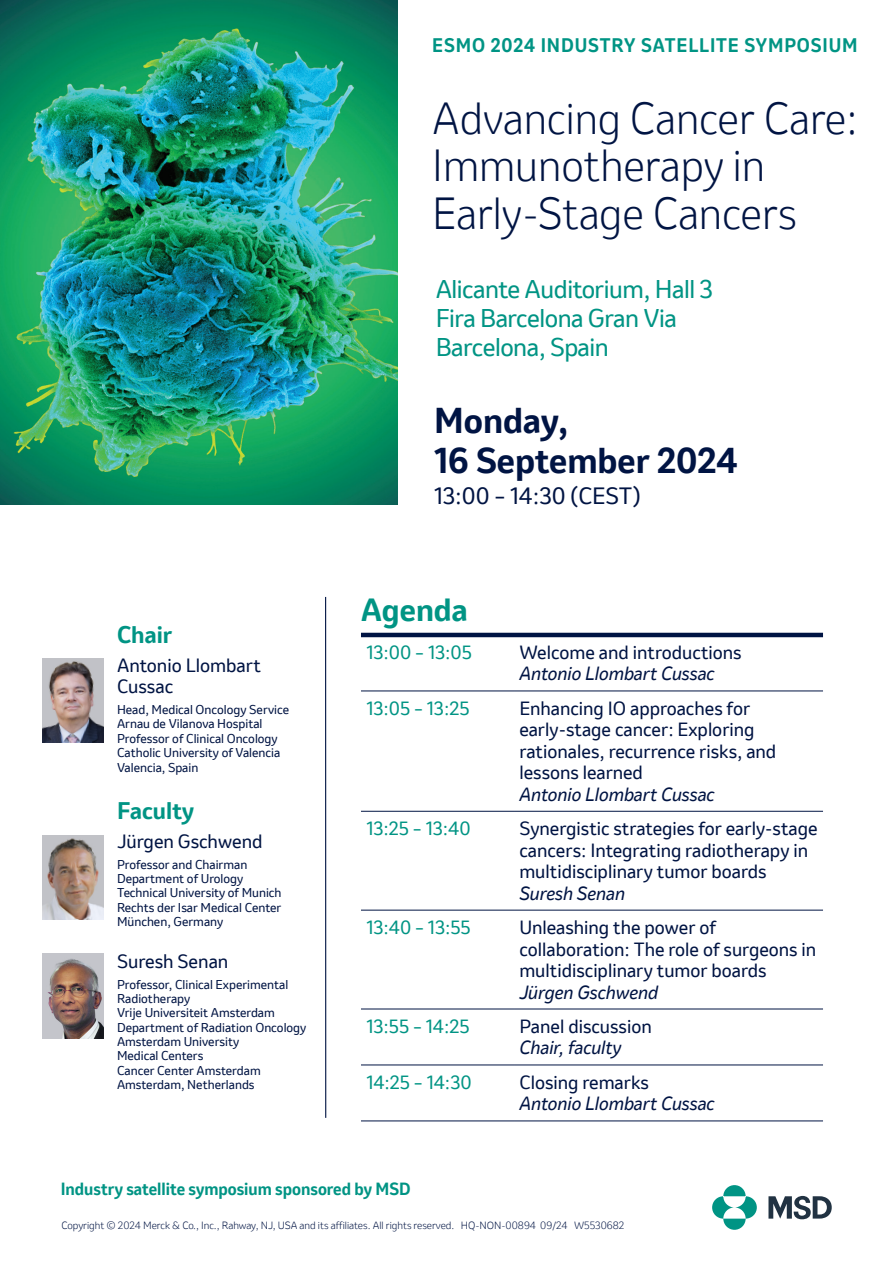
<style>
.page{position:relative;width:893px;height:1263px;background:#fff}
.page>*{position:absolute;margin:0;border:0;box-sizing:border-box;transform-origin:0 0}
._3__Title_of_Meeting{font:300 42px/47.7px "Invention";color:#001443}
._5__Day__Date_Month_Year{font:700 33.6px/40.3px "Invention";color:#001443}
._9__AGENDA{font:700 30px "Invention";color:#009484}
._4__Venue_Room_City__Country{font:24px/28.8px "Invention";letter-spacing:-.02em;color:#009484}
._7A___RIGHT__CHAIR_FACULTY{font:700 22.5px "Invention";color:#009484}
._6__Time{font:22.05px "Invention";color:#001443}
._1A___TOP_LEFT__Conference_Mtg_Name_w_Rul{font:700 18.3px "Invention";letter-spacing:.05em;color:#009484;scale:.95 1}
._7B___RIGHT__Speaker_Name{font:18px/21.6px "Invention";color:#001443}
._10A__Agenda__Time_Title{font:17.85px/21.5px "Invention";color:#001443}
._10B__Agenda__Speaker_Name{font:italic 17.85px "Invention";color:#001443}
._10A__Agenda__Time_Title-2{font:17.85px "Invention";color:#009484}
._1__Meeting_Type{font:700 16.5px "Invention";color:#009484;scale:.95 1}
._7C___RIGHT__Title_Dept__Company__etc{font:12px/14.4px "Invention";color:#001443}
._11__Copyright{font:300 9.9px "Invention";color:#001443}
</style>
<div class="page">
<img style="left:0;top:0;width:398px;height:504px">
<hr style="left:514px;top:690px;width:309px;height:1px;background:#001443">
<hr style="left:361px;top:690px;width:153px;height:1px;background:#001443">
<hr style="left:514px;top:811px;width:309px;height:1px;background:#001443">
<hr style="left:361px;top:811px;width:153px;height:1px;background:#001443">
<hr style="left:361px;top:910px;width:153px;height:1px;background:#001443">
<hr style="left:361px;top:1008px;width:153px;height:1px;background:#001443">
<hr style="left:514px;top:910px;width:309px;height:1px;background:#001443">
<hr style="left:514px;top:1008px;width:309px;height:1px;background:#001443">
<hr style="left:514px;top:1064px;width:309px;height:1px;background:#001443">
<hr style="left:361px;top:1064px;width:153px;height:1px;background:#001443">
<hr style="left:361px;top:1120px;width:153px;height:1px;background:#001443">
<hr style="left:514px;top:1120px;width:309px;height:1px;background:#001443">
<hr style="left:361px;top:633px;width:153px;height:4px;background:#001443">
<hr style="left:514px;top:633px;width:309px;height:4px;background:#001443">
<img style="left:43px;top:658px;width:61px;height:84px">
<img style="left:43px;top:835px;width:61px;height:84px">
<img style="left:43px;top:954px;width:61px;height:84px">
<hr style="left:325px;top:597px;width:1px;height:521px;background:#001443">
<svg style="left:712px;top:1185px;width:45px;height:45px"></svg>
<svg style="left:768px;top:1196px;width:64px;height:23px"></svg>
<p class="_1A___TOP_LEFT__Conference_Mtg_Name_w_Rul" style="left:432px;top:32px;width:449px">ESMO 2024 INDUSTRY SATELLITE SYMPOSIUM</p>
<p class="_3__Title_of_Meeting" style="left:432px;top:94px;width:427px">Advancing Cancer Care:<br>Immunotherapy in<br>Early‑Stage Cancers</p>
<p class="_4__Venue_Room_City__Country" style="left:436px;top:275px;width:279px">Alicante Auditorium, Hall 3<br>Fira Barcelona Gran Via<br>Barcelona, Spain</p>
<p class="_7A___RIGHT__CHAIR_FACULTY" style="left:117px;top:618px;width:57px">Chair</p>
<p class="_7B___RIGHT__Speaker_Name" style="left:117px;top:654px;width:145px">Antonio Llombart<br>Cussac</p>
<p class="_7C___RIGHT__Title_Dept__Company__etc" style="left:117px;top:702px;width:174px">Head, Medical Oncology Service<br>Arnau de Vilanova Hospital<br>Professor of Clinical Oncology<br>Catholic University of Valencia<br>Valencia, Spain</p>
<p class="_7A___RIGHT__CHAIR_FACULTY" style="left:117px;top:794px;width:79px">Faculty</p>
<p class="_7B___RIGHT__Speaker_Name" style="left:117px;top:830px;width:147px">Jürgen Gschwend</p>
<p class="_7C___RIGHT__Title_Dept__Company__etc" style="left:117px;top:857px;width:166px">Professor and Chairman<br>Department of Urology<br>Technical University of Munich<br>Rechts der Isar Medical Center<br>München, Germany</p>
<p class="_7B___RIGHT__Speaker_Name" style="left:117px;top:950px;width:113px">Suresh Senan</p>
<p class="_7C___RIGHT__Title_Dept__Company__etc" style="left:117px;top:977px;width:191px">Professor, Clinical Experimental<br>Radiotherapy<br>Vrije Universiteit Amsterdam<br>Department of Radiation Oncology<br>Amsterdam University<br>Medical Centers<br>Cancer Center Amsterdam<br>Amsterdam, Netherlands</p>
<p class="_5__Day__Date_Month_Year" style="left:434px;top:400px;width:305px">Monday,<br>16 September 2024</p>
<p class="_6__Time" style="left:434px;top:481px;width:208px">13:00 – 14:30 (CEST)</p>
<p class="_9__AGENDA" style="left:361px;top:588px;width:108px">Agenda</p>
<p class="_10A__Agenda__Time_Title-2" style="left:366px;top:640px;width:107px">13:00 – 13:05</p>
<p class="_10A__Agenda__Time_Title" style="left:519px;top:641px;width:224px">Welcome and introductions</p>
<p class="_10B__Agenda__Speaker_Name" style="left:519px;top:661px;width:197px">Antonio Llombart Cussac</p>
<p class="_10A__Agenda__Time_Title-2" style="left:366px;top:696px;width:105px">13:05 – 13:25</p>
<p class="_10A__Agenda__Time_Title" style="left:519px;top:697px;width:258px">Enhancing IO approaches for early‑stage cancer: Exploring rationales, recurrence risks, and lessons learned</p>
<p class="_10B__Agenda__Speaker_Name" style="left:519px;top:781px;width:197px">Antonio Llombart Cussac</p>
<p class="_10A__Agenda__Time_Title-2" style="left:366px;top:816px;width:106px">13:25 – 13:40</p>
<p class="_10A__Agenda__Time_Title" style="left:519px;top:818px;width:300px">Synergistic strategies for early-stage cancers: Integrating radiotherapy in multidisciplinary tumor boards</p>
<p class="_10B__Agenda__Speaker_Name" style="left:519px;top:880px;width:107px">Suresh Senan</p>
<p class="_10A__Agenda__Time_Title-2" style="left:366px;top:915px;width:106px">13:40 – 13:55</p>
<p class="_10A__Agenda__Time_Title" style="left:519px;top:917px;width:298px">Unleashing the power of collaboration: The role of surgeons in multidisciplinary tumor boards</p>
<p class="_10B__Agenda__Speaker_Name" style="left:519px;top:979px;width:140px">Jürgen Gschwend</p>
<p class="_10A__Agenda__Time_Title-2" style="left:366px;top:1014px;width:105px">13:55 – 14:25</p>
<p class="_10A__Agenda__Time_Title" style="left:519px;top:1015px;width:134px">Panel discussion</p>
<p class="_10B__Agenda__Speaker_Name" style="left:519px;top:1035px;width:103px">Chair, faculty</p>
<p class="_10A__Agenda__Time_Title-2" style="left:366px;top:1070px;width:107px">14:25 – 14:30</p>
<p class="_10A__Agenda__Time_Title" style="left:519px;top:1071px;width:131px">Closing remarks</p>
<p class="_10B__Agenda__Speaker_Name" style="left:519px;top:1091px;width:197px">Antonio Llombart Cussac</p>
<p class="_1__Meeting_Type" style="left:61px;top:1177px;width:370px">Industry satellite symposium sponsored by MSD</p>
<p class="_11__Copyright" style="left:61px;top:1219px;width:564px">Copyright © 2024 Merck &amp; Co., Inc., Rahway, NJ, USA and its affiliates. All rights reserved. HQ- NON- 00894 09/24 W5530682</p>
</div>
